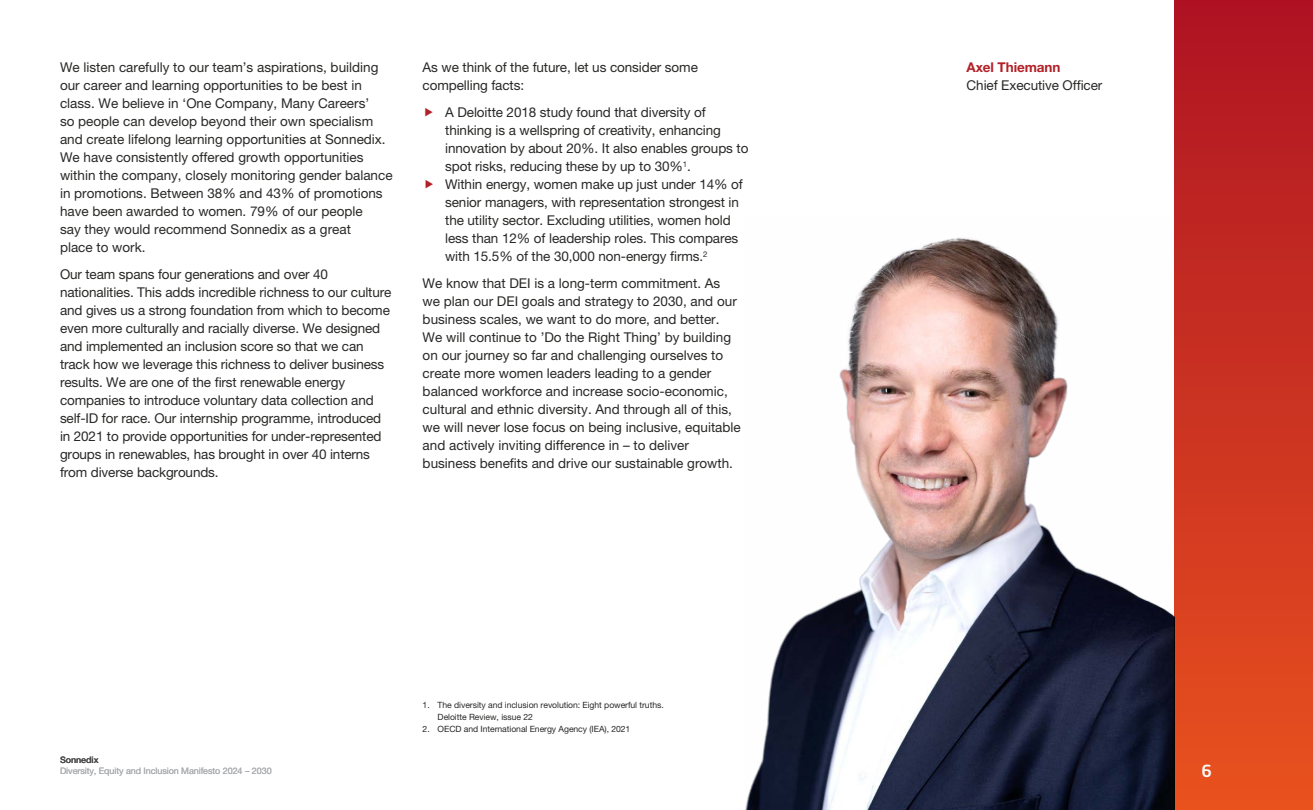
<style>
.page{position:relative;width:1313px;height:810px;background:#fff}
.page>*{position:absolute;margin:0;border:0;box-sizing:border-box;transform-origin:0 0}
.t1{font:500 16.5px "Neo Sans W1 G";color:#fff}
.t2{font:13.5px/18px "Helvetica Neue LT Pro";letter-spacing:-.005em;color:#282827}
.t3{font:700 13.5px "Helvetica Neue LT Pro";letter-spacing:-.005em;color:#b22128}
.t4{font:9px "Helvetica Neue LT Pro";letter-spacing:-.005em;color:#abadb0}
.t5{font:500 9px "Helvetica Neue LT Pro";letter-spacing:-.005em;color:#4a494b}
.t6{font:8.62px/12px "Helvetica Neue LT Pro";letter-spacing:-.005em;color:#282827}
</style>
<div class="page">
<img style="left:745px;top:238px;width:429px;height:572px">
<div style="left:1174px;top:0;width:138px;height:810px;background:linear-gradient(to bottom,#ae1323,#e9521f)"></div>
<p class="t2" style="left:60px;top:58px;width:334px">We listen carefully to our team’s aspirations, building our career and learning opportunities to be best in class. We believe in ‘One Company, Many Careers’<br>so people can develop beyond their own specialism and create lifelong learning opportunities at Sonnedix.<br>We have consistently offered growth opportunities within the company, closely monitoring gender balance in promotions. Between 38% and 43% of promotions have been awarded to women. 79% of our people<br>say they would recommend Sonnedix as a great<br>place to work.</p>
<p class="t2" style="left:60px;top:265px;width:333px">Our team spans four generations and over 40 nationalities. This adds incredible richness to our culture and gives us a strong foundation from which to become even more culturally and racially diverse. We designed and implemented an inclusion score so that we can track how we leverage this richness to deliver business results. We are one of the first renewable energy companies to introduce voluntary data collection and self-ID for race. Our internship programme, introduced in 2021 to provide opportunities for under-represented groups in renewables, has brought in over 40 interns from diverse backgrounds.</p>
<p class="t2" style="left:423px;top:58px;width:277px">As we think of the future, let us consider some compelling facts:</p>
<p class="t2" style="left:445px;top:103px;width:305px">A Deloitte 2018 study found that diversity of thinking is a wellspring of creativity, enhancing innovation by about 20%. It also enables groups to spot risks, reducing these by up to 30%<sup>1</sup>.<br>Within energy, women make up just under 14% of senior managers, with representation strongest in the utility sector. Excluding utilities, women hold less than 12% of leadership roles. This compares with 15.5% of the 30,000 non-energy firms.<sup>2</sup></p>
<p class="t2" style="left:423px;top:274px;width:320px">We know that DEI is a long-term commitment. As we plan our DEI goals and strategy to 2030, and our business scales, we want to do more, and better.<br>We will continue to ’Do the Right Thing’ by building on our journey so far and challenging ourselves to create more women leaders leading to a gender balanced workforce and increase socio-economic, cultural and ethnic diversity. And through all of this, we will never lose focus on being inclusive, equitable and actively inviting difference in – to deliver business benefits and drive our sustainable growth.</p>
<p class="t5" style="left:60px;top:755px;width:40px">Sonnedix</p>
<p class="t4" style="left:60px;top:765px;width:213px">Diversity, Equity and Inclusion Manifesto 2024 – 2030</p>
<p class="t6" style="left:437px;top:699px;width:228px;text-indent:-15px">1. The diversity and inclusion revolution: Eight powerful truths.<br>Deloitte Review, issue 22</p>
<p class="t6" style="left:422px;top:723px;width:209px">2. OECD and International Energy Agency (IEA), 2021</p>
<p class="t3" style="left:966px;top:59px;width:95px">Axel Thiemann</p>
<p class="t2" style="left:966px;top:76px;width:137px">Chief Executive Officer</p>
<p class="t1" style="left:1201px;top:760px;width:12px">6</p>
</div>
